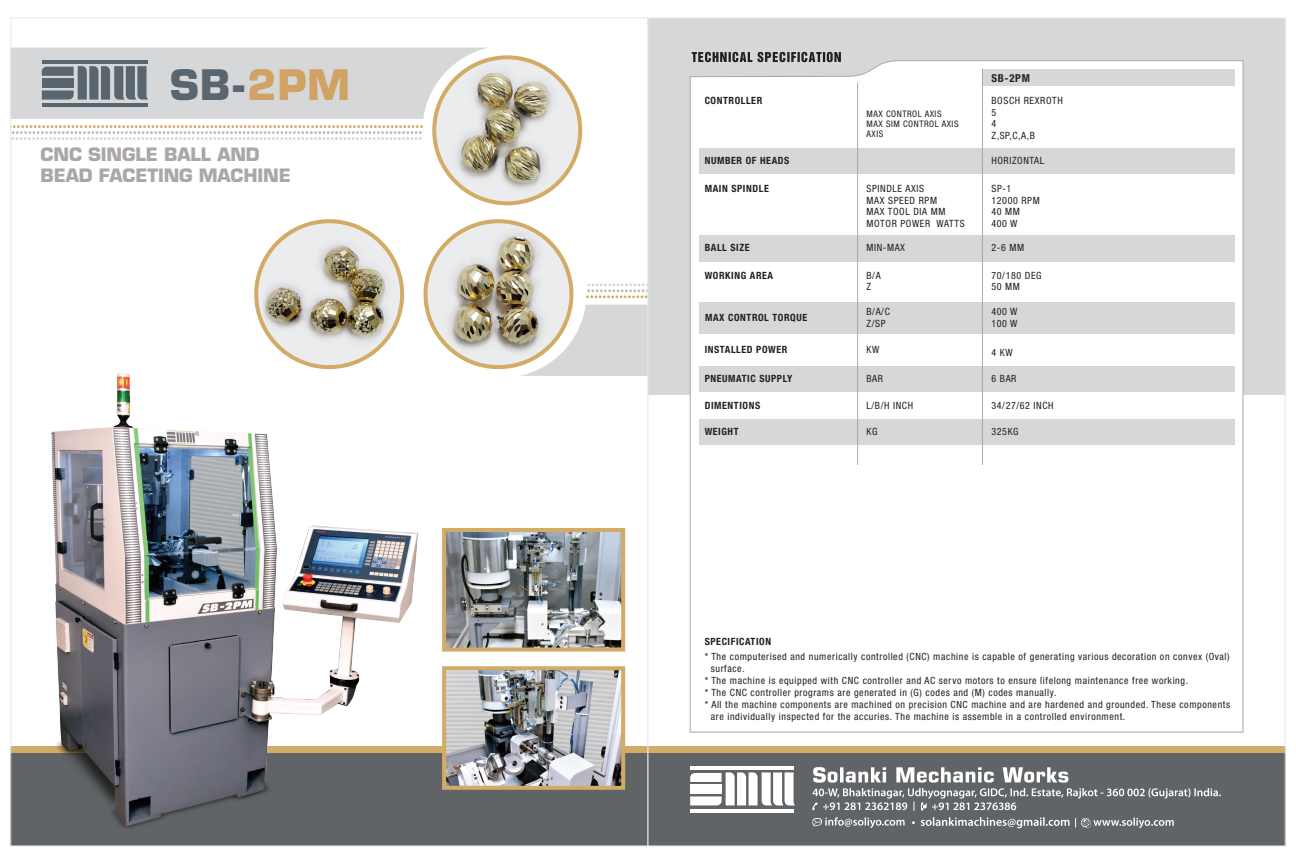
<style>
.page{position:relative;width:1296px;height:864px;background:#fff}
.page>*{position:absolute;margin:0;border:0;box-sizing:border-box;transform-origin:0 0}
.t1{font:700 41px "Eurostile LT Std";color:#5a666f}
.t2{font:700 18px/21.6px "Eurostile LT Std";letter-spacing:-.01em;color:#aba7a6}
.t3{font:700 condensed 11px "Helvetica Neue LT Std";color:#231f20}
.t4{font:condensed 10px/11.5px "Helvetica Neue LT Std";letter-spacing:.06em;color:#231f20}
.t5{font:700 condensed 10px "Helvetica Neue LT Std";letter-spacing:.06em;color:#231f20}
.t6{font:condensed 9px/10px "Helvetica Neue LT Std";letter-spacing:.06em;color:#231f20}
.s1{color:#d0a364}
</style>
<div class="page">
<div style="left:11px;top:746px;width:637px;height:100px;background:#616466"></div>
<div style="left:11px;top:746px;width:637px;height:7px;background:#d2ab66"></div>
<svg style="left:13px;top:125px;width:410px;height:15px"></svg>
<svg style="left:521px;top:305px;width:125px;height:71px;background:#dcdcdb"></svg>
<svg style="left:586px;top:283px;width:60px;height:15px"></svg>
<img style="left:51px;top:373px;width:367px;height:455px">
<img style="left:447px;top:671px;width:173px;height:114px">
<div style="left:648px;top:18px;width:637px;height:376px;background:#d6d7d8"></div>
<div style="left:648px;top:749px;width:637px;height:97px;background:#616466"></div>
<div style="left:648px;top:746px;width:637px;height:7px;background:#d2ab66"></div>
<svg style="left:689px;top:60px;width:555px;height:673px"></svg>
<div style="left:699px;top:235px;width:536px;height:26px;background:#d6d7d8"></div>
<div style="left:699px;top:302px;width:536px;height:31px;background:#d6d7d8"></div>
<div style="left:699px;top:148px;width:536px;height:26px;background:#d6d7d8"></div>
<div style="left:699px;top:366px;width:536px;height:26px;background:#d6d7d8"></div>
<div style="left:699px;top:420px;width:536px;height:25px;background:#d6d7d8"></div>
<hr style="left:857px;top:82px;width:1px;height:383px;background:#aba7a6">
<div style="left:982px;top:69px;width:253px;height:16px;background:#d6d7d8"></div>
<hr style="left:982px;top:69px;width:1px;height:396px;background:#aba7a6">
<svg style="left:692px;top:52px;width:149px;height:10px"></svg>
<svg style="left:11px;top:48px;width:475px;height:71px;background:#c9cbcc"></svg>
<div style="left:442px;top:666px;width:183px;height:124px;border:4px solid #d2ab66"></div>
<img style="left:447px;top:533px;width:173px;height:114px">
<div style="left:442px;top:528px;width:183px;height:124px;border:4px solid #d2ab66"></div>
<hr style="left:690px;top:809px;width:104px;height:3px;background:#fff">
<hr style="left:690px;top:766px;width:104px;height:4px;background:#fff">
<svg style="left:690px;top:772px;width:105px;height:33px"></svg>
<svg style="left:812px;top:767px;width:409px;height:44px"></svg>
<svg style="left:812px;top:817px;width:93px;height:11px"></svg>
<svg style="left:912px;top:817px;width:262px;height:11px"></svg>
<img style="left:256px;top:221px;width:146px;height:146px;border-radius:73px">
<div style="left:254px;top:219px;width:150px;height:150px;border:4px solid #d2ab66;border-radius:50%"></div>
<img style="left:426px;top:221px;width:145px;height:146px;border-radius:73px">
<div style="left:424px;top:219px;width:149px;height:150px;border:4px solid #d2ab66;border-radius:50%"></div>
<img style="left:434px;top:57px;width:146px;height:146px;border-radius:73px">
<div style="left:432px;top:55px;width:150px;height:150px;border:4px solid #d2ab66;border-radius:50%"></div>
<h1 class="t1" style="left:170px;top:59px;width:182px">SB-<span class="s1">2PM</span></h1>
<p class="t5" style="left:705px;top:94px;width:59px">CONTROLLER</p>
<p class="t6" style="left:867px;top:109px;width:93px">MAX CONTROL AXIS<br>MAX SIM CONTROL AXIS<br>AXIS</p>
<p class="t3" style="left:992px;top:72px;width:40px">SB-2PM</p>
<p class="t4" style="left:992px;top:95px;width:73px">BOSCH REXROTH<br>5<br>4<br>Z,SP,C,A,B</p>
<h2 class="t2" style="left:41px;top:143px;width:252px">CNC SINGLE BALL AND<br>BEAD FACETING MACHINE</h2>
<p class="t4" style="left:992px;top:155px;width:54px">HORIZONTAL</p>
<p class="t4" style="left:992px;top:183px;width:50px">SP-1<br>12000 RPM<br>40 MM<br>400 W</p>
<p class="t5" style="left:705px;top:154px;width:86px">NUMBER OF HEADS</p>
<p class="t5" style="left:705px;top:182px;width:66px">MAIN SPINDLE</p>
<p class="t4" style="left:867px;top:183px;width:100px">SPINDLE AXIS<br>MAX SPEED RPM<br>MAX TOOL DIA MM<br>MOTOR POWER WATTS</p>
<p class="t5" style="left:705px;top:242px;width:46px">BALL SIZE</p>
<p class="t4" style="left:992px;top:242px;width:34px">2-6 MM</p>
<p class="t4" style="left:867px;top:242px;width:40px">MIN-MAX</p>
<p class="t5" style="left:705px;top:269px;width:70px">WORKING AREA</p>
<p class="t4" style="left:867px;top:270px;width:16px">B/A<br>Z</p>
<p class="t4" style="left:992px;top:270px;width:52px">70/180 DEG<br>50 MM</p>
<p class="t4" style="left:992px;top:306px;width:28px">400 W<br>100 W</p>
<p class="t4" style="left:992px;top:347px;width:23px">4 KW</p>
<p class="t4" style="left:992px;top:373px;width:26px">6 BAR</p>
<p class="t4" style="left:867px;top:306px;width:25px">B/A/C<br>Z/SP</p>
<p class="t5" style="left:705px;top:311px;width:104px">MAX CONTROL TORQUE</p>
<p class="t5" style="left:705px;top:343px;width:84px">INSTALLED POWER</p>
<p class="t4" style="left:867px;top:344px;width:14px">KW</p>
<p class="t5" style="left:705px;top:372px;width:89px">PNEUMATIC SUPPLY</p>
<p class="t5" style="left:705px;top:400px;width:57px">DIMENTIONS</p>
<p class="t4" style="left:867px;top:400px;width:48px">L/B/H INCH</p>
<p class="t4" style="left:992px;top:400px;width:64px">34/27/62 INCH</p>
<p class="t5" style="left:705px;top:426px;width:35px">WEIGHT</p>
<p class="t4" style="left:867px;top:426px;width:12px">KG</p>
<p class="t4" style="left:992px;top:426px;width:29px">325KG</p>
<p class="t4" style="left:867px;top:373px;width:18px">BAR</p>
<p class="t5" style="left:705px;top:635px;width:68px">SPECIFICATION</p>
<p class="t4" style="left:705px;top:651px;width:526px">* The computerised and numerically controlled (CNC) machine is capable of generating various decoration on convex (Oval)</p>
<p class="t4" style="left:711px;top:663px;width:35px">surface.</p>
<p class="t4" style="left:705px;top:675px;width:485px">* The machine is equipped with CNC controller and AC servo motors to ensure lifelong maintenance free working.</p>
<p class="t4" style="left:705px;top:687px;width:353px">* The CNC controller programs are generated in (G) codes and (M) codes manually.</p>
<p class="t4" style="left:705px;top:699px;width:527px">* All the machine components are machined on precision CNC machine and are hardened and grounded. These components</p>
<p class="t4" style="left:711px;top:711px;width:416px">are individually inspected for the accuries. The machine is assemble in a controlled environment.</p>
</div>
